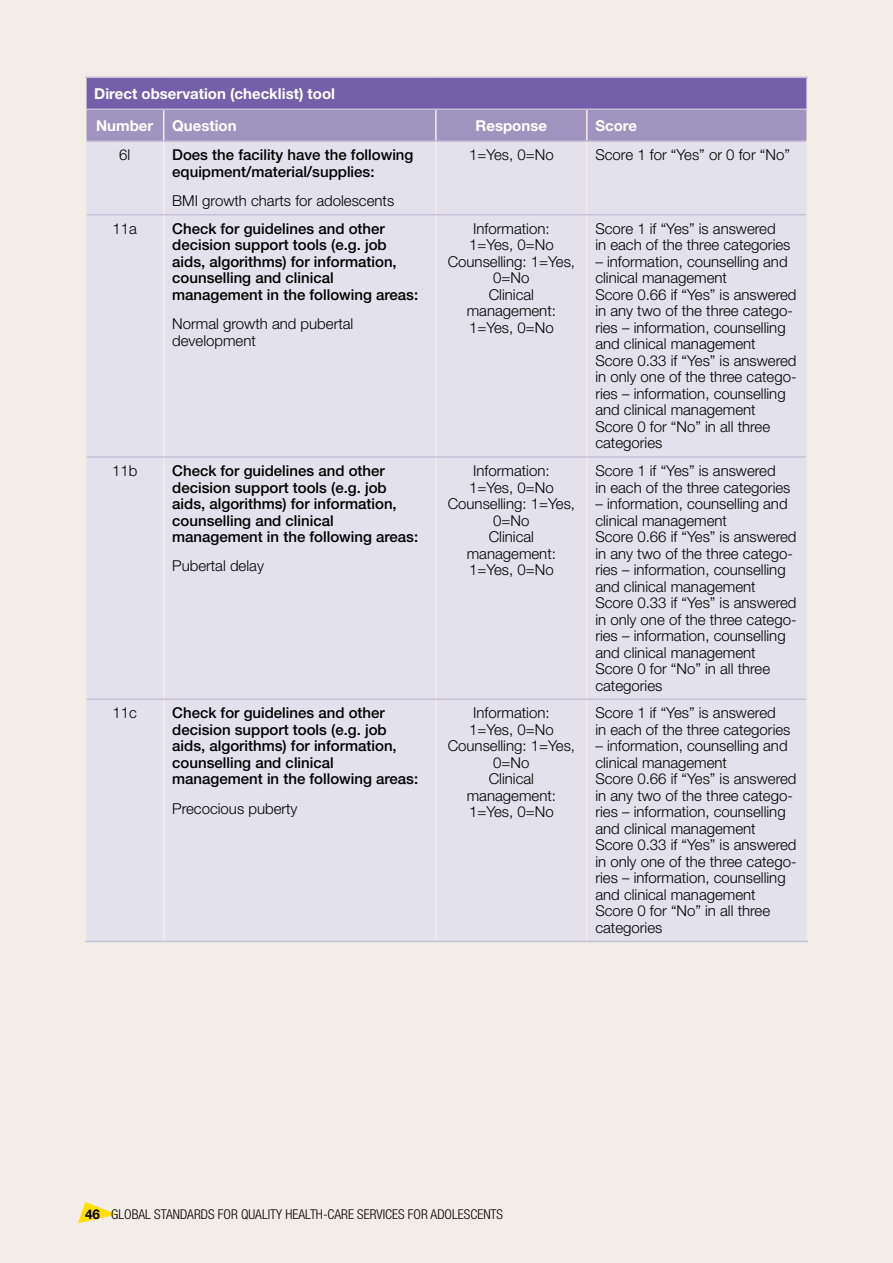
<style>
.page{position:relative;width:893px;height:1263px;background:#f3ede7}
.page>*{position:absolute;margin:0;border:0;box-sizing:border-box;transform-origin:0 0}
.t1{font:300 15px/16.5px "Helvetica Neue LT Std";color:#000}
.t2{font:500 15px/16.5px "Helvetica Neue LT Std";color:#000}
.t3{font:700 15px/32px "Helvetica Neue LT Std";color:#fff}
.t4{font:300 condensed 13.5px "Helvetica Neue LT Std";color:#000}
.s1{font-weight:700;font-stretch:normal}
</style>
<div class="page">
<svg style="left:78px;top:1202px;width:39px;height:21px"></svg>
<div style="left:86px;top:77px;width:721px;height:32px;background:#7460aa"></div>
<div style="left:87px;top:110px;width:719px;height:30px;background:#9e94bf"></div>
<div style="left:87px;top:142px;width:719px;height:799px;background:#e3e1eb"></div>
<hr style="left:85px;top:77px;width:79px;height:1px;background:#c6c1d8">
<hr style="left:164px;top:77px;width:272px;height:1px;background:#c6c1d8">
<hr style="left:436px;top:77px;width:151px;height:1px;background:#c6c1d8">
<hr style="left:587px;top:77px;width:221px;height:1px;background:#c6c1d8">
<hr style="left:87px;top:109px;width:77px;height:1px;background:#c6c1d8">
<hr style="left:164px;top:109px;width:272px;height:1px;background:#c6c1d8">
<hr style="left:436px;top:109px;width:151px;height:1px;background:#c6c1d8">
<hr style="left:587px;top:109px;width:219px;height:1px;background:#c6c1d8">
<hr style="left:87px;top:140px;width:77px;height:2px;background:#c6c1d8">
<hr style="left:164px;top:140px;width:272px;height:2px;background:#c6c1d8">
<hr style="left:163px;top:142px;width:1px;height:72px;background:#f3ede7">
<hr style="left:436px;top:140px;width:151px;height:2px;background:#c6c1d8">
<hr style="left:435px;top:142px;width:2px;height:72px;background:#f3ede7">
<hr style="left:587px;top:140px;width:219px;height:2px;background:#c6c1d8">
<hr style="left:586px;top:142px;width:2px;height:72px;background:#f3ede7">
<hr style="left:87px;top:214px;width:77px;height:1px;background:#c6c1d8">
<hr style="left:164px;top:214px;width:272px;height:1px;background:#c6c1d8">
<hr style="left:163px;top:215px;width:1px;height:241px;background:#f3ede7">
<hr style="left:436px;top:214px;width:151px;height:1px;background:#c6c1d8">
<hr style="left:435px;top:215px;width:2px;height:241px;background:#f3ede7">
<hr style="left:587px;top:214px;width:219px;height:1px;background:#c6c1d8">
<hr style="left:586px;top:215px;width:2px;height:241px;background:#f3ede7">
<hr style="left:87px;top:456px;width:77px;height:2px;background:#c6c1d8">
<hr style="left:164px;top:456px;width:272px;height:2px;background:#c6c1d8">
<hr style="left:163px;top:458px;width:1px;height:240px;background:#f3ede7">
<hr style="left:436px;top:456px;width:151px;height:2px;background:#c6c1d8">
<hr style="left:435px;top:458px;width:2px;height:240px;background:#f3ede7">
<hr style="left:587px;top:456px;width:219px;height:2px;background:#c6c1d8">
<hr style="left:586px;top:458px;width:2px;height:240px;background:#f3ede7">
<hr style="left:87px;top:698px;width:77px;height:2px;background:#c6c1d8">
<hr style="left:164px;top:698px;width:272px;height:2px;background:#c6c1d8">
<hr style="left:163px;top:700px;width:1px;height:241px;background:#f3ede7">
<hr style="left:436px;top:698px;width:151px;height:2px;background:#c6c1d8">
<hr style="left:435px;top:700px;width:2px;height:241px;background:#f3ede7">
<hr style="left:587px;top:698px;width:219px;height:2px;background:#c6c1d8">
<hr style="left:586px;top:700px;width:2px;height:241px;background:#f3ede7">
<hr style="left:85px;top:941px;width:79px;height:1px;background:#c6c1d8">
<hr style="left:164px;top:941px;width:272px;height:1px;background:#c6c1d8">
<hr style="left:436px;top:941px;width:151px;height:1px;background:#c6c1d8">
<hr style="left:587px;top:941px;width:221px;height:1px;background:#c6c1d8">
<hr style="left:85px;top:78px;width:2px;height:31px;background:#f3ede7">
<hr style="left:806px;top:78px;width:2px;height:31px;background:#f3ede7">
<hr style="left:163px;top:110px;width:1px;height:30px;background:#f3ede7">
<hr style="left:435px;top:110px;width:2px;height:30px;background:#f3ede7">
<hr style="left:586px;top:110px;width:2px;height:30px;background:#f3ede7">
<p class="t3" style="left:94px;top:77px;width:242px">Direct observation (checklist) tool<br>Number</p>
<p class="t3" style="left:172px;top:109px;width:66px">Question</p>
<p class="t3" style="left:476px;top:109px;width:73px">Response</p>
<p class="t3" style="left:595px;top:109px;width:43px">Score</p>
<p class="t1" style="left:119px;top:147px;width:13px">6l</p>
<p class="t2" style="left:172px;top:147px;width:243px">Does the facility have the following equipment/material/supplies:</p>
<p class="t1" style="left:172px;top:192px;width:224px">BMI growth charts for adolescents</p>
<p class="t1" style="left:113px;top:220px;width:26px">11a</p>
<p class="t2" style="left:172px;top:220px;width:247px">Check for guidelines and other decision support tools (e.g. job aids, algorithms) for information, counselling and clinical management in the following areas:</p>
<p class="t1" style="left:172px;top:315px;width:183px">Normal growth and pubertal development</p>
<p class="t1" style="left:112px;top:462px;width:27px">11b</p>
<p class="t2" style="left:172px;top:462px;width:247px">Check for guidelines and other decision support tools (e.g. job aids, algorithms) for information, counselling and clinical management in the following areas:</p>
<p class="t1" style="left:172px;top:557px;width:93px">Pubertal delay</p>
<p class="t1" style="left:113px;top:704px;width:26px">11c</p>
<p class="t2" style="left:172px;top:705px;width:247px">Check for guidelines and other decision support tools (e.g. job aids, algorithms) for information, counselling and clinical management in the following areas:</p>
<p class="t1" style="left:172px;top:800px;width:127px">Precocious puberty</p>
<p class="t1" style="left:469px;top:147px;width:86px">1=Yes, 0=No</p>
<p class="t1" style="left:595px;top:147px;width:196px">Score 1 for “Yes” or 0 for “No”</p>
<p class="t1" style="left:448px;top:220px;width:129px;text-align:center">Information:<br>1=Yes, 0=No<br>Counselling: 1=Yes,<br>0=No<br>Clinical management:<br>1=Yes, 0=No</p>
<p class="t1" style="left:595px;top:220px;width:197px">Score 1 if “Yes” is answered<br>in each of the three categories</p>
<p class="t1" style="left:595px;top:253px;width:203px">– information, counselling and clinical management<br>Score 0.66 if “Yes” is answered in any two of the three catego&shy;ries – information, counselling and clinical management<br>Score 0.33 if “Yes” is answered in only one of the three catego&shy;ries – information, counselling and clinical management<br>Score 0 for “No” in all three categories</p>
<p class="t1" style="left:448px;top:462px;width:129px;text-align:center">Information:<br>1=Yes, 0=No<br>Counselling: 1=Yes,<br>0=No<br>Clinical management:<br>1=Yes, 0=No</p>
<p class="t1" style="left:595px;top:462px;width:197px">Score 1 if “Yes” is answered<br>in each of the three categories</p>
<p class="t1" style="left:595px;top:495px;width:203px">– information, counselling and clinical management<br>Score 0.66 if “Yes” is answered in any two of the three catego&shy;ries – information, counselling and clinical management<br>Score 0.33 if “Yes” is answered in only one of the three catego&shy;ries – information, counselling and clinical management<br>Score 0 for “No” in all three categories</p>
<p class="t1" style="left:448px;top:704px;width:129px;text-align:center">Information:<br>1=Yes, 0=No<br>Counselling: 1=Yes,<br>0=No<br>Clinical management:<br>1=Yes, 0=No</p>
<p class="t1" style="left:595px;top:704px;width:197px">Score 1 if “Yes” is answered<br>in each of the three categories</p>
<p class="t1" style="left:595px;top:737px;width:203px">– information, counselling and clinical management<br>Score 0.66 if “Yes” is answered in any two of the three catego&shy;ries – information, counselling and clinical management<br>Score 0.33 if “Yes” is answered in only one of the three catego&shy;ries – information, counselling and clinical management<br>Score 0 for “No” in all three categories</p>
<p class="t4" style="left:85px;top:1206px;width:420px"><span class="s1">46</span> GLOBAL STANDARDS FOR QUALITY HEALTH-CARE SERVICES FOR ADOLESCENTS</p>
</div>
